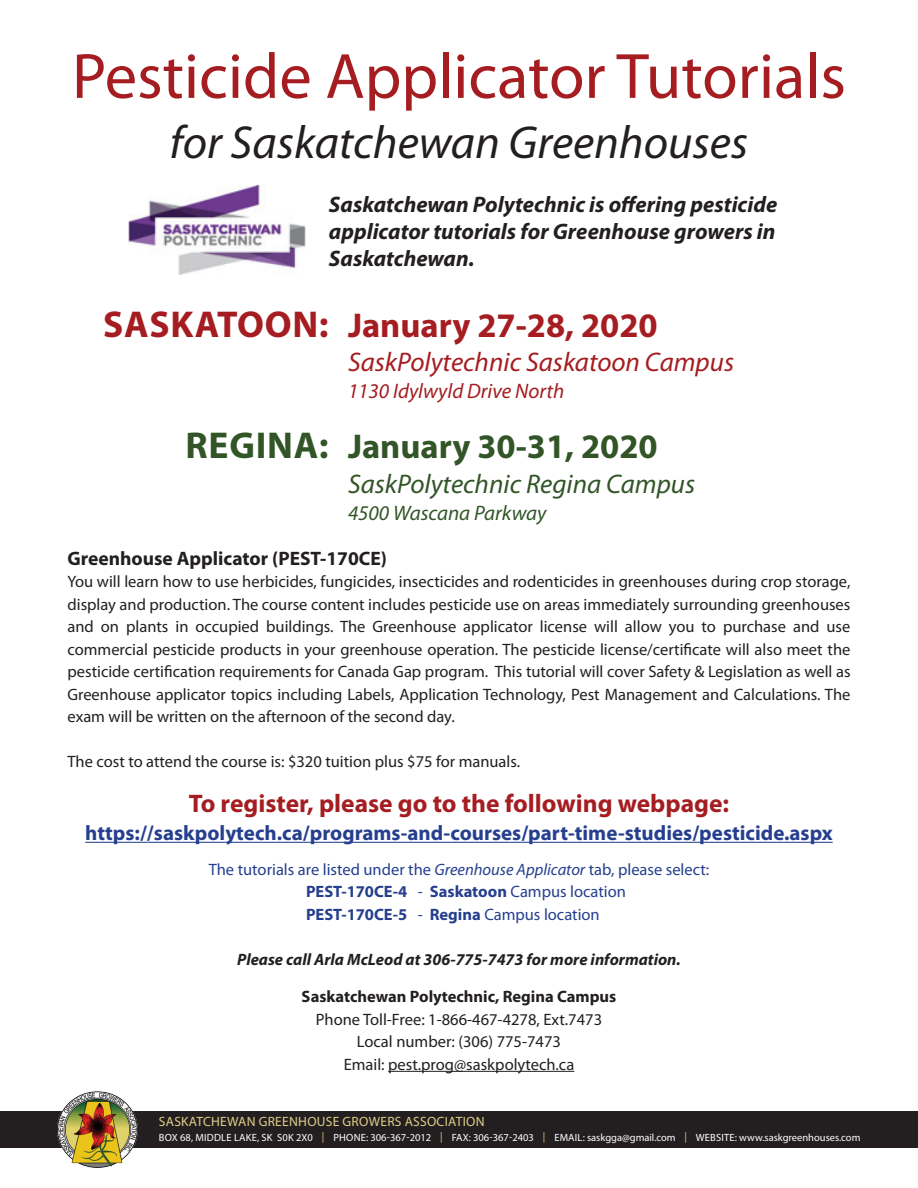
<style>
.page{position:relative;width:918px;height:1188px;background:#fff}
.page>*{position:absolute;margin:0;border:0;box-sizing:border-box;transform-origin:0 0}
.t1{font:64.5px "Myriad Pro";color:#a51d21}
.t2{font:italic 46.5px "Myriad Pro";color:#231f20}
.t3{font:700 34.5px "Myriad Pro";color:#a51d21}
.t4{font:700 34.5px "Myriad Pro";color:#325527}
.t5{font:italic 27px "Myriad Pro";color:#a51d21}
.t6{font:italic 27px "Myriad Pro";color:#325527}
.t7{font:700 25.5px "Myriad Pro";color:#a51d21}
.t8{font:italic 700 22.5px/27px "Myriad Pro";color:#231f20;text-align:justify}
.t9{font:700 21px "Myriad Pro";color:#253f8e}
.t10{font:italic 21px "Myriad Pro";color:#a51d21}
.t11{font:italic 21px "Myriad Pro";color:#325527}
.t12{font:700 19.5px "Myriad Pro";color:#231f20}
.t13{font:16.5px/22.5px "Myriad Pro";color:#231f20;text-align:justify}
.t14{font:16.5px/22.5px "Myriad Pro";color:#253f8e}
.t15{font:italic 700 16.5px "Myriad Pro";color:#231f20}
.t16{font:700 16.5px "Myriad Pro";color:#231f20}
.t17{font:13.5px "Myriad Pro";letter-spacing:.02em;color:#e0cc87}
.t18{font:10.5px "Myriad Pro";color:#fff}
.s1{font-size:37.5px}
.s2{font-style:italic}
.s3{font-weight:700}
.s4{color:#e0cc87}
</style>
<div class="page">
<hr style="left:85px;top:842px;width:748px;height:1px;background:#253f8e">
<hr style="left:388px;top:1071px;width:186px;height:1px;background:#231f20">
<div style="left:0;top:1111px;width:918px;height:36px;background:#231f20"></div>
<img style="left:52px;top:1091px;width:91px;height:77px">
<img style="left:129px;top:185px;width:177px;height:89px">
<h1 class="t1" style="left:72px;top:36px;width:775px">Pesticide Applicator Tutorials</h1>
<h2 class="t2" style="left:170px;top:114px;width:580px">for Saskatchewan Greenhouses</h2>
<h3 class="t8" style="left:329px;top:190px;width:450px">Saskatchewan Polytechnic is offering pesticide applicator tutorials for Greenhouse growers in Saskatchewan.</h3>
<h3 class="t3" style="left:103px;top:303px;width:556px"><span class="s1">Saskatoon:</span> January 27-28, 2020</h3>
<h3 class="t5" style="left:348px;top:346px;width:388px">SaskPolytechnic Saskatoon Campus</h3>
<p class="t10" style="left:348px;top:378px;width:218px">1130 Idylwyld Drive North</p>
<h3 class="t4" style="left:186px;top:424px;width:474px"><span class="s1">Regina:</span> January 30-31, 2020</h3>
<h3 class="t6" style="left:348px;top:467px;width:349px">SaskPolytechnic Regina Campus</h3>
<p class="t11" style="left:348px;top:500px;width:200px">4500 Wascana Parkway</p>
<p class="t12" style="left:68px;top:546px;width:321px">Greenhouse Applicator (PEST-170CE)</p>
<p class="t13" style="left:68px;top:570px;width:785px">You will learn how to use herbicides, fungicides, insecticides and rodenticides in greenhouses during crop storage, display and production. The course content includes pesticide use on areas immediately surrounding greenhouses and on plants in occupied buildings. The Greenhouse applicator license will allow you to purchase and use commercial pesticide products in your greenhouse operation. The pesticide license/certificate will also meet the pesticide certification requirements for Canada Gap program. This tutorial will cover Safety &amp; Legislation as well as Greenhouse applicator topics including Labels, Application Technology, Pest Management and Calculations. The exam will be written on the afternoon of the second day.</p>
<p class="t13" style="left:68px;top:750px;width:454px">The cost to attend the course is: $320 tuition plus $75 for manuals.</p>
<h3 class="t7" style="left:189px;top:787px;width:542px">To register, please go to the following webpage:</h3>
<p class="t9" style="left:85px;top:819px;width:749px">https://saskpolytech.ca/programs-and-courses/part-time-studies/pesticide.aspx</p>
<p class="t14" style="left:306px;top:858px;width:405px;text-indent:-97px">The tutorials are listed under the <span class="s2">Greenhouse Applicator</span> tab, please select:<br><span class="s3">PEST-170CE-4</span> - <span class="s3">Saskatoon</span> Campus location<br><span class="s3">PEST-170CE-5</span> - <span class="s3">Regina</span> Campus location</p>
<p class="t15" style="left:237px;top:948px;width:445px">Please call Arla McLeod at 306-775-7473 for more information.</p>
<p class="t16" style="left:302px;top:986px;width:316px">Saskatchewan Polytechnic, Regina Campus</p>
<p class="t13" style="left:316px;top:1008px;width:288px;text-align:center">Phone Toll-Free: 1-866-467-4278, Ext.7473<br>Local number: (306) 775-7473<br>Email: pest.prog@saskpolytech.ca</p>
<p class="t17" style="left:159px;top:1113px;width:327px">Saskatchewan Greenhouse Growers Association</p>
<p class="t18" style="left:159px;top:1131px;width:545px">Box 68, Middle Lake, SK S0K 2X0 <span class="s4">|</span> Phone: 306-367-2012 <span class="s4">|</span> Fax: 306-367-2403 <span class="s4">|</span> Email: saskgga@gmail.com <span class="s4">|</span> Webs</p>
<p class="t18" style="left:722px;top:1131px;width:140px">ite: www.saskgreenhouses.com</p>
</div>
